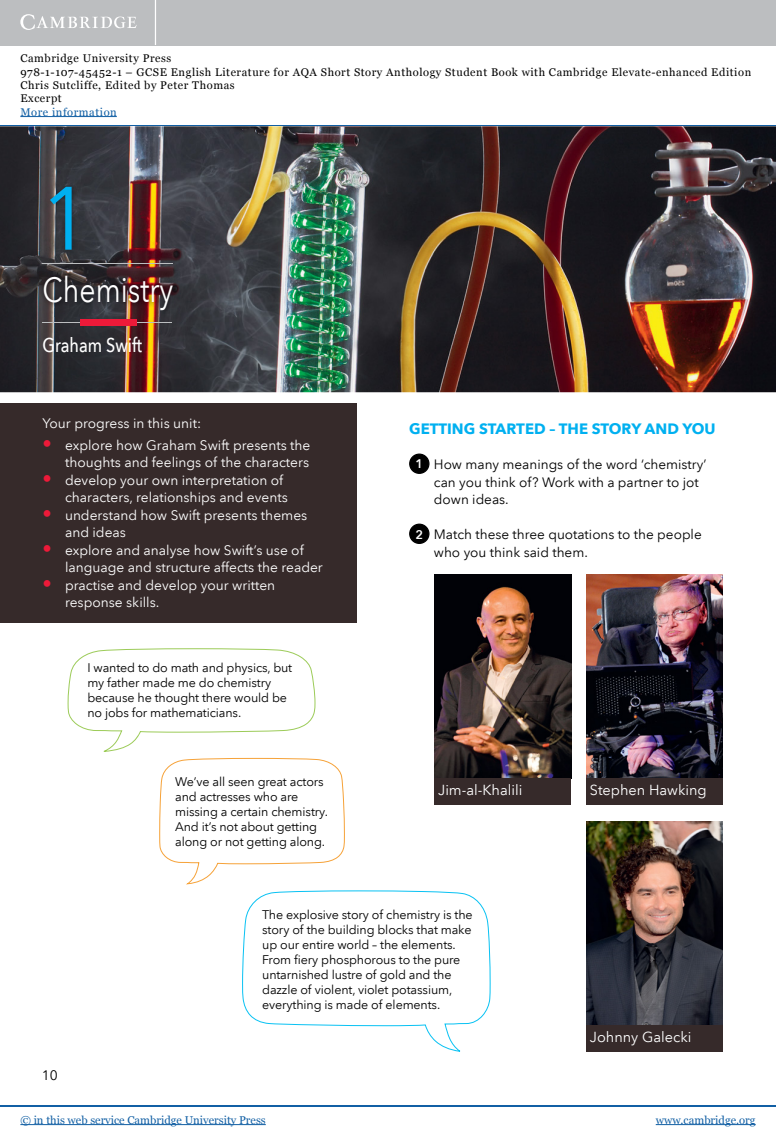
<style>
.page{position:relative;width:776px;height:1144px;background:#fff}
.page>*{position:absolute;margin:0;border:0;box-sizing:border-box;transform-origin:0 0}
.t1{font:88.75px "Avenir Next LT Pro";color:#00b0f0}
.t2{font:35px "Avenir Next LT Pro";color:#fff;scale:.81 1}
.t3{font:500 20px "Avenir Next LT Pro";color:#fff;scale:.81 1}
.t4{font:700 15px "Avenir Next LT Pro";color:#00b0f0}
.t5{font:14.5px "Avenir Next LT Pro";color:#fff}
.t6{font:13.75px/17.5px "Avenir Next LT Pro";color:#fff}
.t7{font:13.75px "Avenir Next LT Pro";color:#000}
.t8{font:13.62px/17.5px "Avenir Next LT Pro";color:#000}
.t9{font:12.5px/15px "Avenir Next LT Pro";letter-spacing:-.01em;color:#000}
.t10{font:600 12.5px "Avenir Next LT Pro";color:#fff}
.t11{font:11.25px "Georgia";color:#115fa4}
.t12{font:11.12px/13.2px "Georgia";letter-spacing:.05em;color:#000}
.t13{font:11.12px "Georgia";letter-spacing:.05em;color:#115fa4}
.s1{font-size:18.75px;color:#ed1a39}
</style>
<div class="page">
<div style="left:0;top:0;width:776px;height:45px;background:#bcbec0"></div>
<hr style="left:155px;top:0;width:1px;height:45px;background:#fff">
<svg style="left:20px;top:14px;width:117px;height:16px"></svg>
<hr style="left:20px;top:116px;width:97px;height:1px;background:#115fa4">
<hr style="left:0;top:125px;width:776px;height:1px;background:#115fa4">
<hr style="left:0;top:1104px;width:776px;height:1px;background:#115fa4">
<hr style="left:20px;top:1124px;width:246px;height:1px;background:#115fa4">
<hr style="left:656px;top:1124px;width:100px;height:1px;background:#115fa4">
<svg style="left:409px;top:453px;width:21px;height:21px"></svg>
<svg style="left:409px;top:523px;width:21px;height:21px"></svg>
<div style="left:0;top:403px;width:356px;height:219px;background:#362a2a"></div>
<img style="left:0;top:126px;width:776px;height:266px">
<hr style="left:43px;top:322px;width:129px;height:1px;background:#bcbec0">
<img style="left:48px;top:184px;width:29px;height:70px">
<img style="left:40px;top:271px;width:139px;height:46px">
<hr style="left:43px;top:263px;width:130px;height:1px;background:#bcbec0">
<div style="left:80px;top:319px;width:57px;height:7px;background:#ed1a39"></div>
<svg style="left:159px;top:757px;width:186px;height:127px"></svg>
<svg style="left:242px;top:890px;width:249px;height:161px"></svg>
<img style="left:434px;top:574px;width:137px;height:204px">
<img style="left:586px;top:574px;width:137px;height:204px">
<img style="left:586px;top:821px;width:137px;height:204px">
<div style="left:434px;top:778px;width:137px;height:26px;background:#362a2a"></div>
<div style="left:586px;top:778px;width:137px;height:26px;background:#362a2a"></div>
<div style="left:586px;top:1025px;width:137px;height:26px;background:#362a2a"></div>
<svg style="left:67px;top:648px;width:249px;height:103px"></svg>
<p class="t12" style="left:20px;top:51px;width:732px">Cambridge University Press<br>978-1-107-45452-1 – GCSE English Literature for AQA Short Story Anthology Student Book with Cambridge Elevate-enhanced Edition Chris Sutcliffe, Edited by Peter Thomas<br>Excerpt</p>
<p class="t13" style="left:20px;top:104px;width:98px">More information</p>
<h1 class="t1" style="left:40px;top:166px;width:53px">1</h1>
<h2 class="t2" style="left:43px;top:269px;width:163px">Chemistry</h2>
<h3 class="t3" style="left:43px;top:333px;width:125px">Graham Swift</h3>
<p class="t6" style="left:43px;top:414px;width:160px">Your progress in this unit:</p>
<p class="t6" style="left:43px;top:436px;width:269px;text-align:right"><span class="s1">•</span> explore how Graham Swift presents the thoughts and feelings of the characters</p>
<p class="t6" style="left:65px;top:471px;width:224px;text-indent:-22px"><span class="s1">•</span> develop your own interpretation of characters, relationships and events</p>
<p class="t6" style="left:65px;top:506px;width:244px;text-indent:-22px"><span class="s1">•</span> understand how Swift presents themes and ideas</p>
<p class="t6" style="left:65px;top:541px;width:259px;text-indent:-22px"><span class="s1">•</span> explore and analyse how Swift’s use of language and structure affects the reader</p>
<p class="t6" style="left:65px;top:576px;width:212px;text-indent:-22px"><span class="s1">•</span> practise and develop your written response skills.</p>
<p class="t9" style="left:87px;top:660px;width:206px">I wanted to do math and physics, but my father made me do chemistry because he thought there would be no jobs for mathematicians.</p>
<p class="t9" style="left:175px;top:773px;width:154px">We’ve all seen great actors and actresses who are missing a certain chemistry.<br>And it’s not about getting along or not getting along.</p>
<p class="t4" style="left:409px;top:419px;width:308px">GETTING STARTED – THE STORY AND YOU</p>
<p class="t8" style="left:434px;top:455px;width:274px">How many meanings of the word ‘chemistry’ can you think of? Work with a partner to jot down ideas.</p>
<p class="t8" style="left:434px;top:525px;width:269px">Match these three quotations to the people who you think said them.</p>
<p class="t10" style="left:416px;top:456px;width:9px">1</p>
<p class="t10" style="left:416px;top:526px;width:9px">2</p>
<p class="t5" style="left:438px;top:780px;width:86px">Jim-al-Khalili</p>
<p class="t5" style="left:590px;top:780px;width:118px">Stephen Hawking</p>
<p class="t7" style="left:42px;top:1066px;width:17px">10</p>
<p class="t9" style="left:262px;top:907px;width:212px">The explosive story of chemistry is the story of the building blocks that make up our entire world – the elements.<br>From fiery phosphorous to the pure untarnished lustre of gold and the dazzle of violent, violet potassium, everything is made of elements.</p>
<p class="t5" style="left:590px;top:1027px;width:103px">Johnny Galecki</p>
<p class="t11" style="left:20px;top:1111px;width:247px">© in this web service Cambridge University Press</p>
<p class="t11" style="left:656px;top:1111px;width:101px">www.cambridge.org</p>
</div>
